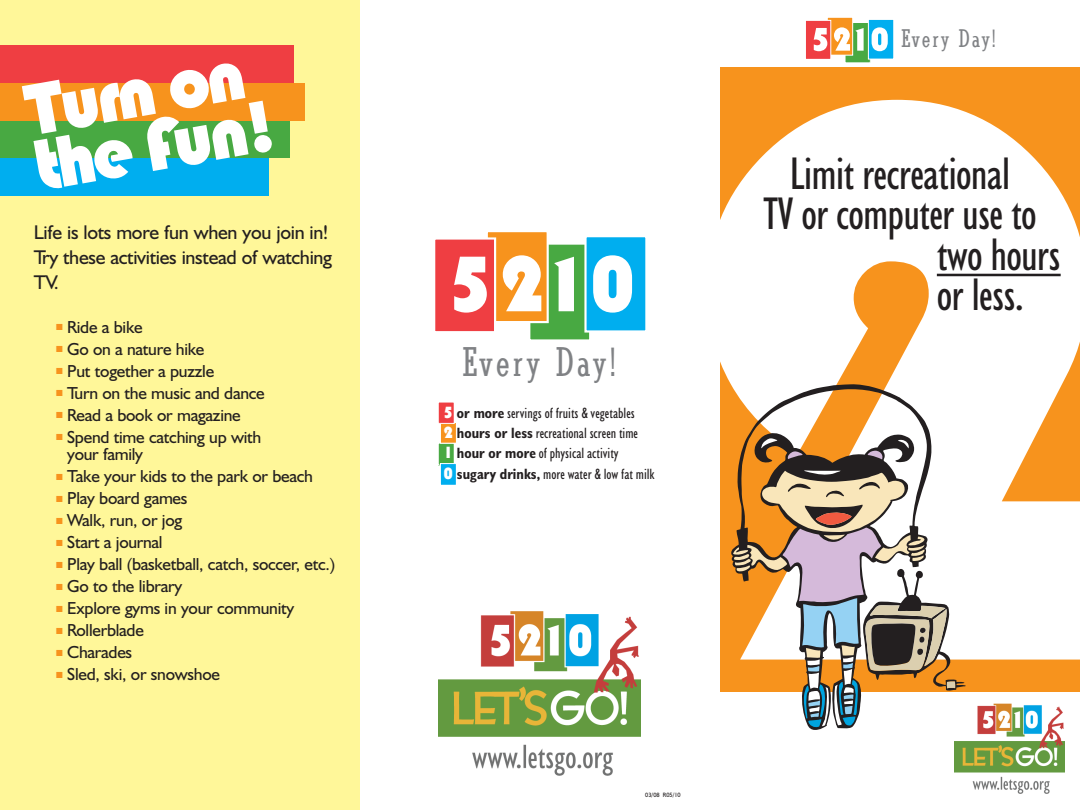
<style>
.page{position:relative;width:1080px;height:810px;background:#fff}
.page>*{position:absolute;margin:0;border:0;box-sizing:border-box;transform-origin:0 0}
.t1{font:75.5px/56px "Bauhaus 93";color:#fff}
.t2{font:condensed 46.12px "Humanist 521 BT";letter-spacing:-.02em;color:#231f20}
.t3{font:500 condensed 37px "OPTI Stymie";letter-spacing:.09em;color:#808285}
.t4{font:500 condensed 22.75px "OPTI Stymie";letter-spacing:.09em;color:#808285}
.t5{font:20px/25px "Humanist 521 BT";letter-spacing:-.015em;color:#231f20}
.t6{font:17.5px/17.5px "Humanist 521 BT";letter-spacing:-.015em;color:#231f20}
.t7{font:condensed 15px/20.2px "Humanist 521 BT";color:#231f20}
.t8{font:6.25px "Humanst 521 BT";color:#231f20}
.s1{color:#f7931d}
.s2{font-family:"Bauhaus 93";font-stretch:normal;font-size:16.88px;color:#fff}
.s3{font-weight:700}
.s4{font-family:"Humanist 521 BT"}
</style>
<div class="page">
<div style="left:720px;top:68px;width:360px;height:624px;background:#f7931d"></div>
<svg style="left:720px;top:100px;width:360px;height:560px;fill:#fff"></svg>
<div style="left:529px;top:244px;width:61px;height:96px;background:#48a942"></div>
<div style="left:528px;top:242px;width:63px;height:100px;border:2px solid #fff"></div>
<div style="left:586px;top:236px;width:60px;height:95px;background:#00aeef"></div>
<div style="left:584px;top:235px;width:63px;height:98px;border:2px solid #fff"></div>
<div style="left:487px;top:231px;width:61px;height:91px;background:#f7931d"></div>
<div style="left:486px;top:230px;width:63px;height:93px;border:2px solid #fff"></div>
<div style="left:434px;top:239px;width:61px;height:93px;background:#ef3e42"></div>
<div style="left:433px;top:237px;width:63px;height:96px;border:2px solid #fff"></div>
<svg style="left:454px;top:257px;width:33px;height:56px"></svg>
<svg style="left:503px;top:255px;width:38px;height:56px"></svg>
<svg style="left:593px;top:255px;width:39px;height:58px"></svg>
<svg style="left:554px;top:257px;width:20px;height:54px"></svg>
<div style="left:438px;top:443px;width:16px;height:22px;background:#48a942"></div>
<div style="left:438px;top:443px;width:17px;height:23px;border:1px solid #fff"></div>
<div style="left:440px;top:422px;width:16px;height:21px;background:#f7931d"></div>
<div style="left:440px;top:422px;width:17px;height:22px;border:1px solid #fff"></div>
<div style="left:438px;top:402px;width:16px;height:21px;background:#ef3e42"></div>
<div style="left:438px;top:402px;width:17px;height:22px;border:1px solid #fff"></div>
<div style="left:440px;top:464px;width:16px;height:21px;background:#00aeef"></div>
<div style="left:440px;top:463px;width:17px;height:23px;border:1px solid #fff"></div>
<div style="left:845px;top:23px;width:25px;height:40px;background:#48a942"></div>
<div style="left:845px;top:22px;width:26px;height:41px;border:1px solid #fff"></div>
<div style="left:868px;top:19px;width:26px;height:40px;background:#00aeef"></div>
<div style="left:868px;top:19px;width:26px;height:41px;border:1px solid #fff"></div>
<div style="left:827px;top:17px;width:26px;height:38px;background:#f7931d"></div>
<div style="left:827px;top:17px;width:26px;height:39px;border:1px solid #fff"></div>
<div style="left:805px;top:20px;width:26px;height:39px;background:#ef3e42"></div>
<div style="left:805px;top:20px;width:26px;height:40px;border:1px solid #fff"></div>
<svg style="left:814px;top:28px;width:13px;height:23px"></svg>
<svg style="left:872px;top:27px;width:16px;height:24px"></svg>
<svg style="left:834px;top:27px;width:30px;height:24px"></svg>
<div style="left:0;top:0;width:360px;height:810px;background:#fff799"></div>
<div style="left:0;top:45px;width:293px;height:38px;background:#ef3e42"></div>
<div style="left:0;top:121px;width:289px;height:37px;background:#48a942"></div>
<div style="left:0;top:83px;width:304px;height:38px;background:#f7931d"></div>
<div style="left:0;top:158px;width:269px;height:38px;background:#00aeef"></div>
<hr style="left:937px;top:274px;width:124px;height:2px;background:#231f20">
<svg style="left:731px;top:384px;width:201px;height:346px"></svg>
<svg style="left:761px;top:438px;width:16px;height:10px"></svg>
<svg style="left:898px;top:440px;width:12px;height:8px"></svg>
<svg style="left:868px;top:450px;width:16px;height:9px"></svg>
<svg style="left:787px;top:451px;width:16px;height:8px"></svg>
<svg style="left:733px;top:470px;width:233px;height:259px"></svg>
<img style="left:438px;top:611px;width:203px;height:165px">
<img style="left:954px;top:704px;width:110px;height:90px">
<h1 class="t1" style="left:22px;top:93px;width:246px;rotate:-10deg">Turn on the Fun!</h1>
<p class="t5" style="left:34px;top:221px;width:300px">Life is lots more fun when you join in!<br>Try these activities instead of watching<br>TV.</p>
<p class="t6" style="left:56px;top:320px;width:88px"><span class="s1">■</span> Ride a bike</p>
<p class="t6" style="left:56px;top:342px;width:150px"><span class="s1">■</span> Go on a nature hike</p>
<p class="t6" style="left:56px;top:364px;width:159px"><span class="s1">■</span> Put together a puzzle</p>
<p class="t6" style="left:56px;top:386px;width:210px"><span class="s1">■</span> Turn on the music and dance</p>
<p class="t6" style="left:56px;top:408px;width:186px"><span class="s1">■</span> Read a book or magazine</p>
<p class="t6" style="left:67px;top:430px;width:196px;text-indent:-11px"><span class="s1">■</span> Spend time catching up with your family</p>
<p class="t6" style="left:56px;top:469px;width:258px"><span class="s1">■</span> Take your kids to the park or beach</p>
<p class="t6" style="left:56px;top:491px;width:133px"><span class="s1">■</span> Play board games</p>
<p class="t6" style="left:56px;top:513px;width:128px"><span class="s1">■</span> Walk, run, or jog</p>
<p class="t6" style="left:56px;top:535px;width:108px"><span class="s1">■</span> Start a journal</p>
<p class="t6" style="left:56px;top:557px;width:280px"><span class="s1">■</span> Play ball (basketball, catch, soccer, etc.)</p>
<p class="t6" style="left:56px;top:579px;width:127px"><span class="s1">■</span> Go to the library</p>
<p class="t6" style="left:56px;top:601px;width:240px"><span class="s1">■</span> Explore gyms in your community</p>
<p class="t6" style="left:56px;top:623px;width:89px"><span class="s1">■</span> Rollerblade</p>
<p class="t6" style="left:56px;top:645px;width:77px"><span class="s1">■</span> Charades</p>
<p class="t6" style="left:56px;top:667px;width:165px"><span class="s1">■</span> Sled, ski, or snowshoe</p>
<h3 class="t3" style="left:462px;top:339px;width:154px">Every Day!</h3>
<p class="t7" style="left:444px;top:405px;width:213px"><span class="s2">5</span> <span class="s3">or more</span> servings of fruits &amp; vegetables<br><span class="s2">2</span> <span class="s3">hours or less</span> recreational screen time<br><span class="s2">1</span> <span class="s3">hour or more</span> of physical activity<br><span class="s2">0</span> <span class="s3">sugary drinks,</span> more water &amp; low fat milk</p>
<h3 class="t4" style="left:901px;top:23px;width:95px">Every Day!</h3>
<h2 class="t2" style="left:790px;top:156px;width:222px">Limit recreational</h2>
<h2 class="t2" style="left:763px;top:197px;width:275px">TV or computer use to</h2>
<h2 class="t2" style="left:937px;top:237px;width:125px">two hours</h2>
<h2 class="t2" style="left:937px;top:277px;width:88px">or less.</h2>
<p class="t8" style="left:645px;top:791px;width:37px"><span class="s4">03</span>/<span class="s4">08</span> R05/10</p>
</div>
